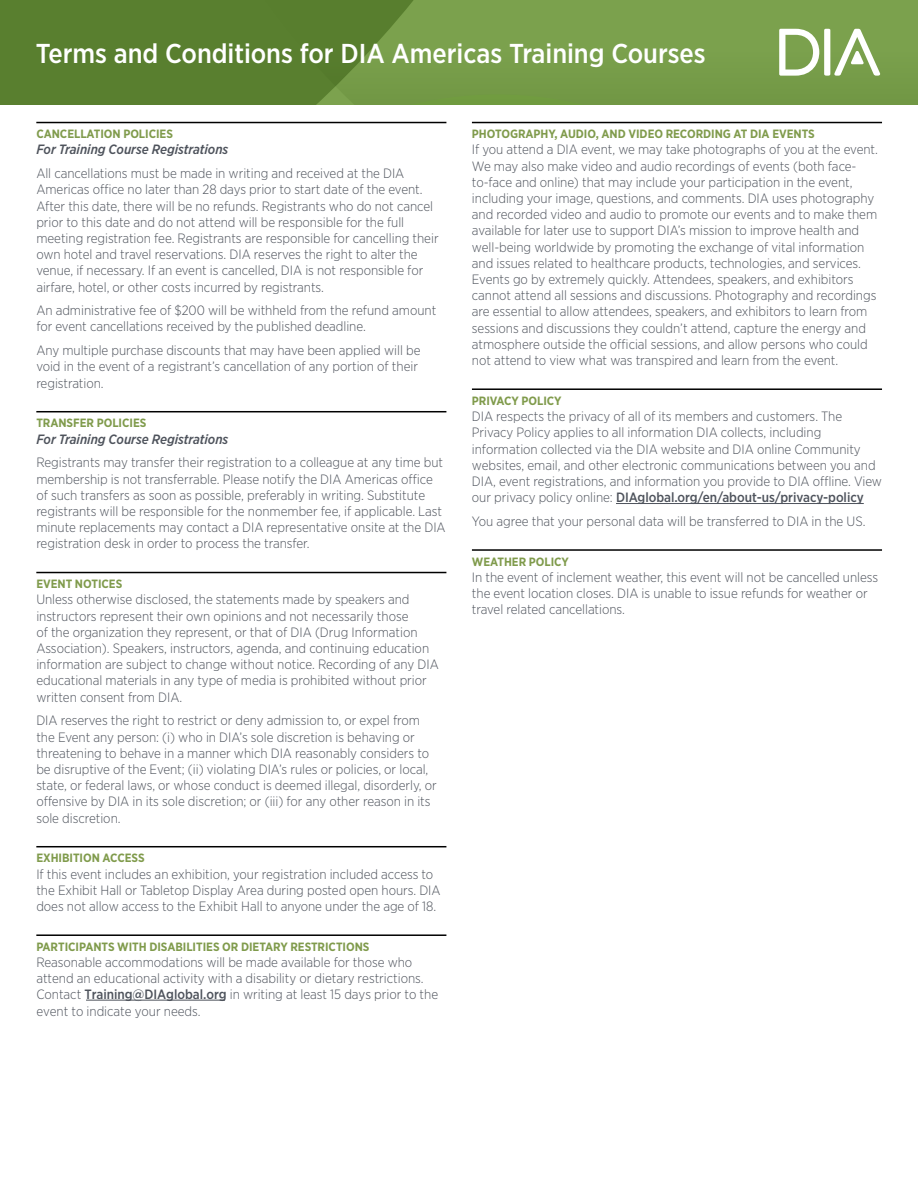
<style>
.page{position:relative;width:918px;height:1188px;background:#fff}
.page>*{position:absolute;margin:0;border:0;box-sizing:border-box;transform-origin:0 0}
.page_header_white{font:500 27.3px "Gotham Narrow";letter-spacing:-.005em;color:#fff}
.body{font:300 13.5px/16.2px "Gotham Narrow";letter-spacing:-.005em;color:#4e535c}
.italic{font:italic 500 13.5px "Gotham Narrow";letter-spacing:-.005em;color:#4e535c}
.green_title{font:700 12px "Gotham Narrow";letter-spacing:-.005em;color:#809b4c}
.body-2{font:700 12px "Gotham Narrow";letter-spacing:-.005em;color:#809b4c}
.s1{font-weight:500}
</style>
<div class="page">
<div style="left:0;top:0;width:87px;height:104px;background:#597f2f"></div>
<svg style="left:87px;top:0;width:831px;height:94px;fill:#769c48"></svg>
<svg style="left:10px;top:94px;width:908px;height:10px"></svg>
<hr style="left:36px;top:122px;width:410px;height:1px;background:#000">
<hr style="left:36px;top:411px;width:410px;height:1px;background:#000">
<hr style="left:36px;top:572px;width:410px;height:1px;background:#000">
<hr style="left:36px;top:846px;width:410px;height:1px;background:#000">
<hr style="left:36px;top:934px;width:410px;height:2px;background:#000">
<hr style="left:86px;top:1000px;width:139px;height:1px;background:#4e535c">
<hr style="left:472px;top:122px;width:410px;height:1px;background:#000">
<hr style="left:472px;top:388px;width:410px;height:2px;background:#000">
<hr style="left:616px;top:503px;width:248px;height:1px;background:#4e535c">
<hr style="left:472px;top:549px;width:410px;height:2px;background:#000">
<svg style="left:779px;top:29px;width:101px;height:47px"></svg>
<p class="page_header_white" style="left:36px;top:36px;width:671px">Terms and Conditions for DIA Americas Training Courses</p>
<p class="green_title" style="left:36px;top:126px;width:138px">CANCELLATION POLICIES</p>
<p class="italic" style="left:36px;top:141px;width:193px">For Training Course Registrations</p>
<p class="body" style="left:36px;top:165px;width:404px">All cancellations must be made in writing and received at the DIA Americas office no later than 28 days prior to start date of the event.<br>After this date, there will be no refunds. Registrants who do not cancel prior to this date and do not attend will be responsible for the full meeting registration fee. Registrants are responsible for cancelling their own hotel and travel reservations. DIA reserves the right to alter the venue, if necessary. If an event is cancelled, DIA is not responsible for airfare, hotel, or other costs incurred by registrants.</p>
<p class="body" style="left:36px;top:302px;width:401px">An administrative fee of $200 will be withheld from the refund amount for event cancellations received by the published deadline.</p>
<p class="body" style="left:36px;top:342px;width:386px">Any multiple purchase discounts that may have been applied will be void in the event of a registrant’s cancellation of any portion of their registration.</p>
<p class="green_title" style="left:36px;top:416px;width:112px">TRANSFER POLICIES</p>
<p class="italic" style="left:36px;top:430px;width:193px">For Training Course Registrations</p>
<p class="body" style="left:36px;top:454px;width:411px">Registrants may transfer their registration to a colleague at any time but membership is not transferrable. Please notify the DIA Americas office of such transfers as soon as possible, preferably in writing. Substitute registrants will be responsible for the nonmember fee, if applicable. Last minute replacements may contact a DIA representative onsite at the DIA registration desk in order to process the transfer.</p>
<p class="green_title" style="left:36px;top:576px;width:87px">EVENT NOTICES</p>
<p class="body" style="left:36px;top:591px;width:404px">Unless otherwise disclosed, the statements made by speakers and instructors represent their own opinions and not necessarily those<br>of the organization they represent, or that of DIA (Drug Information Association). Speakers, instructors, agenda, and continuing education information are subject to change without notice. Recording of any DIA educational materials in any type of media is prohibited without prior written consent from DIA.</p>
<p class="body" style="left:36px;top:712px;width:402px">DIA reserves the right to restrict or deny admission to, or expel from the Event any person: (i) who in DIA’s sole discretion is behaving or threatening to behave in a manner which DIA reasonably considers to be disruptive of the Event; (ii) violating DIA’s rules or policies, or local, state, or federal laws, or whose conduct is deemed illegal, disorderly, or offensive by DIA in its sole discretion; or (iii) for any other reason in its sole discretion.</p>
<p class="green_title" style="left:36px;top:851px;width:110px">EXHIBITION ACCESS</p>
<p class="body" style="left:36px;top:866px;width:406px">If this event includes an exhibition, your registration included access to the Exhibit Hall or Tabletop Display Area during posted open hours. DIA does not allow access to the Exhibit Hall to anyone under the age of 18.</p>
<p class="body-2" style="left:36px;top:939px;width:335px">PARTICIPANTS WITH DISABILITIES OR DIETARY RESTRICTIONS</p>
<p class="body" style="left:36px;top:953px;width:403px">Reasonable accommodations will be made available for those who attend an educational activity with a disability or dietary restrictions.<br>Contact <span class="s1">Training@DIAglobal.org</span> in writing at least 15 days prior to the event to indicate your needs.</p>
<p class="green_title" style="left:472px;top:126px;width:344px">PHOTOGRAPHY, AUDIO, AND VIDEO RECORDING AT DIA EVENTS</p>
<p class="body" style="left:472px;top:141px;width:408px">If you attend a DIA event, we may take photographs of you at the event.<br>We may also make video and audio recordings of events (both face&shy;to-face and online) that may include your participation in the event, including your image, questions, and comments. DIA uses photography and recorded video and audio to promote our events and to make them available for later use to support DIA’s mission to improve health and well-being worldwide by promoting the exchange of vital information and issues related to healthcare products, technologies, and services.<br>Events go by extremely quickly. Attendees, speakers, and exhibitors cannot attend all sessions and discussions. Photography and recordings are essential to allow attendees, speakers, and exhibitors to learn from sessions and discussions they couldn’t attend, capture the energy and atmosphere outside the official sessions, and allow persons who could not attend to view what was transpired and learn from the event.</p>
<p class="green_title" style="left:472px;top:393px;width:91px">PRIVACY POLICY</p>
<p class="body" style="left:472px;top:408px;width:412px">DIA respects the privacy of all of its members and customers. The Privacy Policy applies to all information DIA collects, including information collected via the DIA website and DIA online Community websites, email, and other electronic communications between you and DIA, event registrations, and information you provide to DIA offline. View our privacy policy online: <span class="s1">DIAglobal.org/en/about-us/privacy-policy</span></p>
<p class="body" style="left:472px;top:513px;width:395px">You agree that your personal data will be transferred to DIA in the US.</p>
<p class="green_title" style="left:472px;top:554px;width:99px">WEATHER POLICY</p>
<p class="body" style="left:472px;top:569px;width:408px">In the event of inclement weather, this event will not be cancelled unless the event location closes. DIA is unable to issue refunds for weather or travel related cancellations.</p>
</div>
